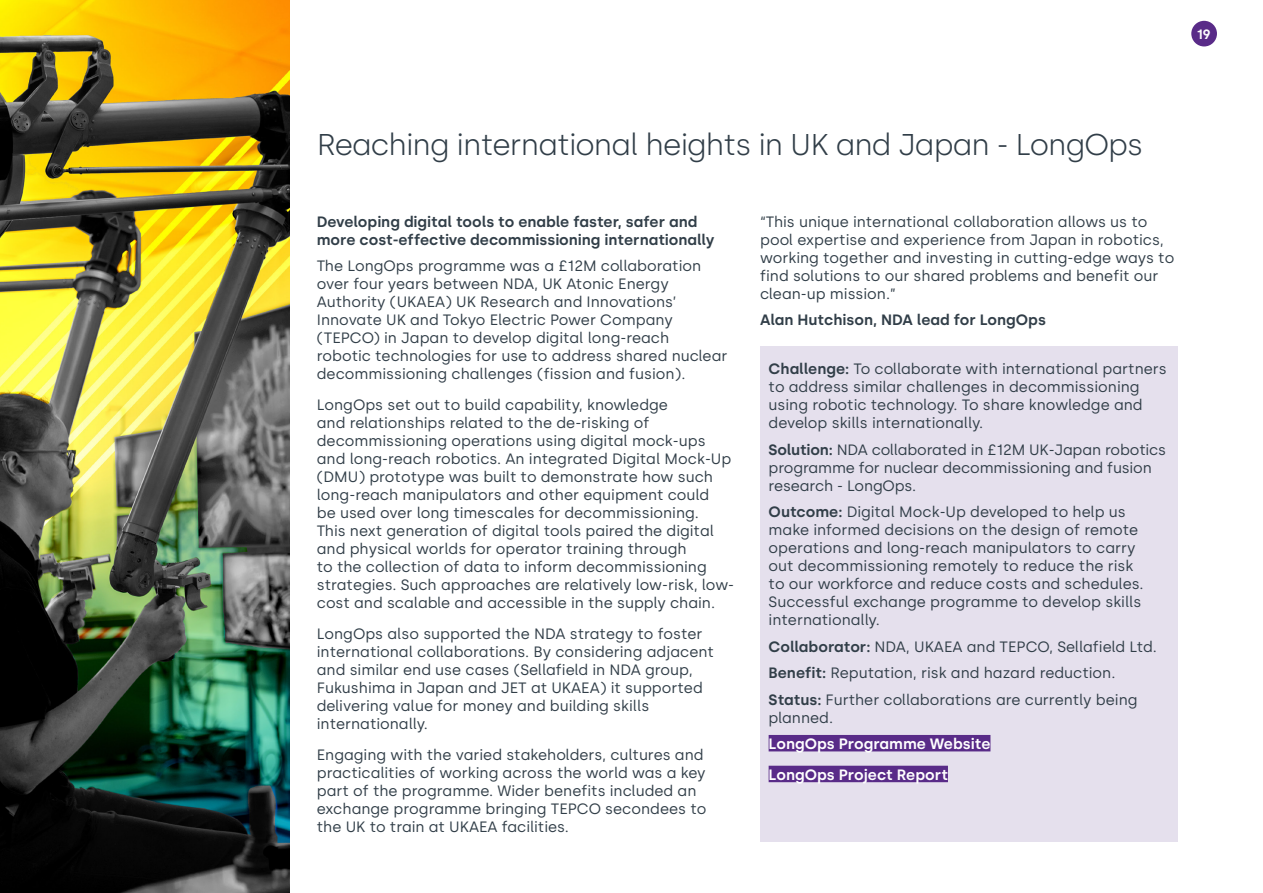
<style>
.page{position:relative;width:1263px;height:893px;background:#fff}
.page>*{position:absolute;margin:0;border:0;box-sizing:border-box;transform-origin:0 0}
.t1{font:300 30px "Silka";letter-spacing:-.03em;color:#313e48}
.t2{font:15px/18px "Silka";color:#313e48}
.t3{font:600 15px/18px "Silka";color:#313e48}
.t4{font:600 15px "Silka";color:#fff}
.t5{font:600 13.5px "Silka";color:#fff}
.s1{font-weight:600}
</style>
<div class="page">
<img style="left:0;top:0;width:289px;height:893px">
<div style="left:760px;top:347px;width:418px;height:495px;background:#e5e0ed"></div>
<div style="left:769px;top:735px;width:221px;height:16px;background:#592b88"></div>
<div style="left:769px;top:766px;width:179px;height:16px;background:#592b88"></div>
<div style="left:1191px;top:21px;width:26px;height:25px;background:#592b88;border-radius:50%"></div>
<p class="t5" style="left:1196px;top:26px;width:16px">19</p>
<p class="t1" style="left:317px;top:127px;width:828px">Reaching international heights in UK and Japan - LongOps</p>
<p class="t3" style="left:317px;top:213px;width:399px">Developing digital tools to enable faster, safer and more cost-effective decommissioning internationally</p>
<p class="t2" style="left:317px;top:257px;width:412px">The LongOps programme was a £12M collaboration over four years between NDA, UK Atonic Energy Authority (UKAEA) UK Research and Innovations’ Innovate UK and Tokyo Electric Power Company (TEPCO) in Japan to develop digital long-reach<br>robotic technologies for use to address shared nuclear decommissioning challenges (fission and fusion).</p>
<p class="t2" style="left:317px;top:396px;width:419px">LongOps set out to build capability, knowledge<br>and relationships related to the de-risking of decommissioning operations using digital mock-ups and long-reach robotics. An integrated Digital Mock-Up (DMU) prototype was built to demonstrate how such long-reach manipulators and other equipment could<br>be used over long timescales for decommissioning.<br>This next generation of digital tools paired the digital and physical worlds for operator training through<br>to the collection of data to inform decommissioning strategies. Such approaches are relatively low-risk, low&shy;cost and scalable and accessible in the supply chain.</p>
<p class="t2" style="left:317px;top:625px;width:399px">LongOps also supported the NDA strategy to foster international collaborations. By considering adjacent and similar end use cases (Sellafield in NDA group, Fukushima in Japan and JET at UKAEA) it supported delivering value for money and building skills internationally.</p>
<p class="t2" style="left:317px;top:745px;width:391px">Engaging with the varied stakeholders, cultures and practicalities of working across the world was a key part of the programme. Wider benefits included an exchange programme bringing TEPCO secondees to the UK to train at UKAEA facilities.</p>
<p class="t2" style="left:760px;top:213px;width:416px">“This unique international collaboration allows us to pool expertise and experience from Japan in robotics, working together and investing in cutting-edge ways to find solutions to our shared problems and benefit our clean-up mission.”</p>
<p class="t3" style="left:760px;top:311px;width:287px">Alan Hutchison, NDA lead for LongOps</p>
<p class="t2" style="left:769px;top:360px;width:400px"><span class="s1">Challenge:</span> To collaborate with international partners to address similar challenges in decommissioning using robotic technology. To share knowledge and develop skills internationally.</p>
<p class="t2" style="left:769px;top:440px;width:399px"><span class="s1">Solution:</span> NDA collaborated in £12M UK-Japan robotics programme for nuclear decommissioning and fusion research - LongOps.</p>
<p class="t2" style="left:769px;top:503px;width:376px"><span class="s1">Outcome:</span> Digital Mock-Up developed to help us make informed decisions on the design of remote operations and long-reach manipulators to carry out decommissioning remotely to reduce the risk to our workforce and reduce costs and schedules.<br>Successful exchange programme to develop skills internationally.</p>
<p class="t2" style="left:769px;top:637px;width:390px"><span class="s1">Collaborator:</span> NDA, UKAEA and TEPCO, Sellafield Ltd.</p>
<p class="t2" style="left:769px;top:664px;width:348px"><span class="s1">Benefit:</span> Reputation, risk and hazard reduction.</p>
<p class="t2" style="left:769px;top:690px;width:370px"><span class="s1">Status:</span> Further collaborations are currently being planned.</p>
<p class="t4" style="left:769px;top:735px;width:223px">LongOps Programme Website</p>
<p class="t4" style="left:769px;top:766px;width:181px">LongOps Project Report</p>
</div>
